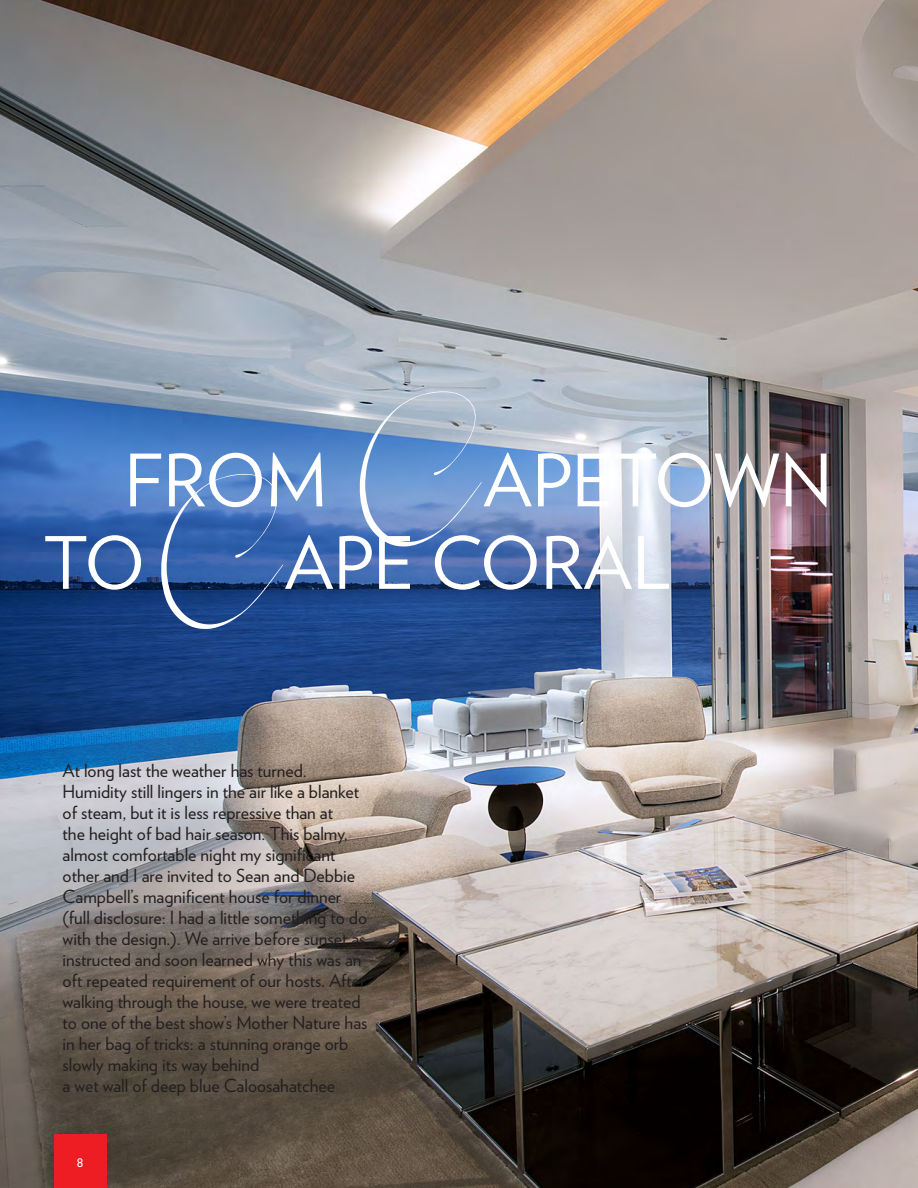
<style>
.page{position:relative;width:918px;height:1188px;background:#fff}
.page>*{position:absolute;margin:0;border:0;box-sizing:border-box;transform-origin:0 0}
.t1{font:72px "Verlag";color:#fff}
.Paragraph_Style_1{font:18px/21px "Verlag";color:#231f20}
.t2{font:15px "Verlag";color:#fff}
.s1{font-family:"Beforethe Rain"}
</style>
<div class="page">
<img style="left:0;top:0;width:918px;height:1188px">
<div style="left:54px;top:1134px;width:52px;height:54px;background:#ee1d23"></div>
<p class="t1" style="left:124px;top:427px;width:709px">FROM <span class="s1">C</span>APETOWN</p>
<p class="t1" style="left:44px;top:509px;width:628px">TO <span class="s1">C</span>APE CORAL</p>
<p class="Paragraph_Style_1" style="left:63px;top:759px;width:306px">At long last the weather has turned.<br>Humidity still lingers in the air like a blanket of steam, but it is less repressive than at<br>the height of bad hair season. This balmy, almost comfortable night my significant other and I are invited to Sean and Debbie Campbell’s magnificent house for dinner (full disclosure: I had a little something to do with the design.). We arrive before sunset as instructed and soon learned why this was an oft repeated requirement of our hosts. After walking through the house, we were treated to one of the best show’s Mother Nature has in her bag of tricks: a stunning orange orb slowly making its way behind</p>
<p class="Paragraph_Style_1" style="left:63px;top:1074px;width:274px">a wet wall of deep blue Caloosahatchee</p>
<p class="t2" style="left:77px;top:1150px;width:9px">8</p>
</div>
